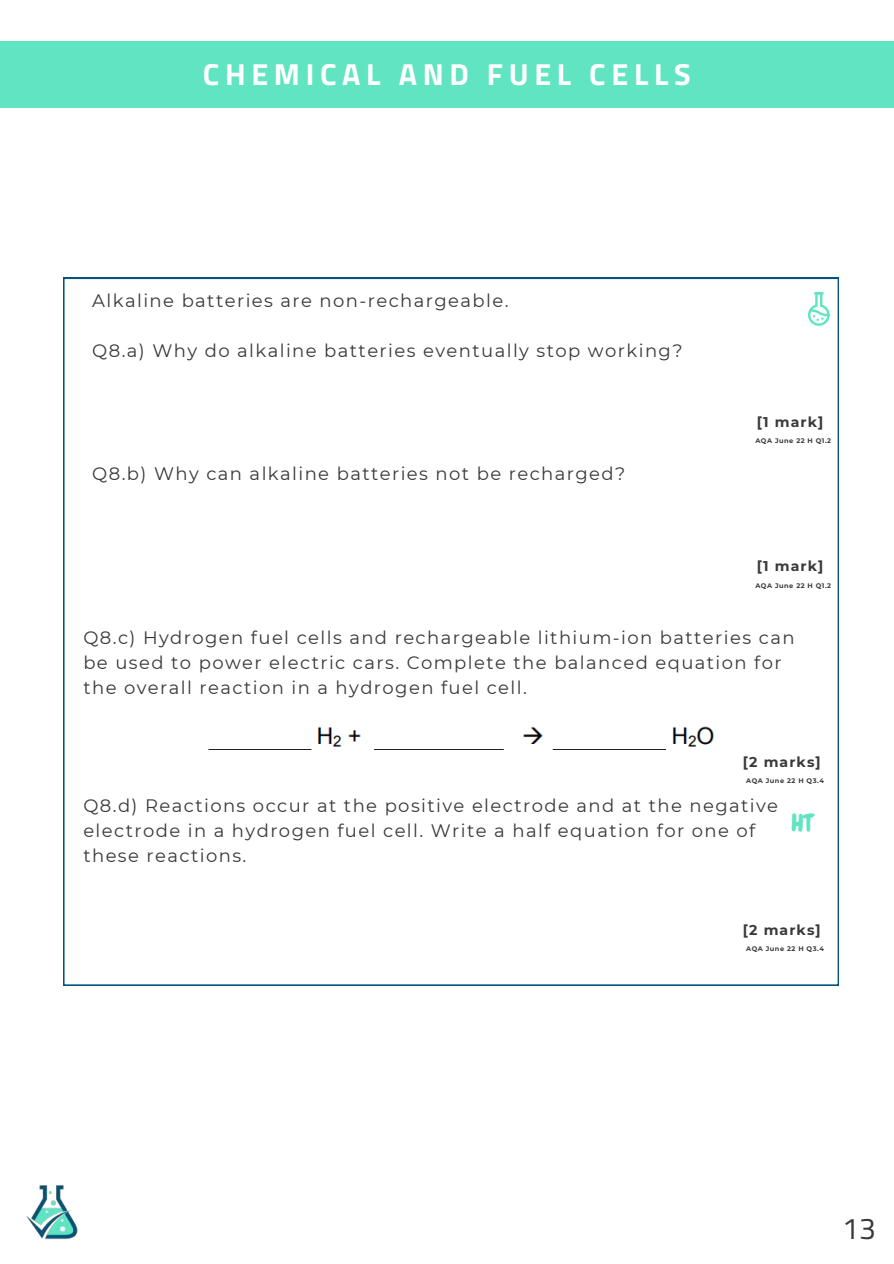
<style>
.page{position:relative;width:894px;height:1264px;background:#fff}
.page>*{position:absolute;margin:0;border:0;box-sizing:border-box;transform-origin:0 0}
.t1{font:700 30.45px "Titillium Web";letter-spacing:.185em;color:#fff}
.t2{font:30px "Titillium Web";color:#393939}
.t3{font:24px "Chewy";color:#60e4c2}
.t4{font:18px/24.8px "Montserrat";letter-spacing:.08em;color:#393939}
.t5{font:700 14.1px "Montserrat";letter-spacing:.08em;color:#393939}
.t6{font:700 6.6px "Montserrat";letter-spacing:.08em;color:#393939}
</style>
<div class="page">
<div style="left:0;top:41px;width:893px;height:67px;background:#60e4c2"></div>
<svg style="left:63px;top:278px;width:775px;height:707px"></svg>
<img style="left:26px;top:1185px;width:52px;height:55px">
<img style="left:200px;top:712px;width:520px;height:56px">
<svg style="left:807px;top:292px;width:22px;height:34px"></svg>
<h1 class="t1" style="left:203px;top:50px;width:489px">CHEMICAL AND FUEL CELLS</h1>
<p class="t4" style="left:92px;top:288px;width:417px">Alkaline batteries are non-rechargeable.</p>
<p class="t4" style="left:92px;top:338px;width:591px">Q8.a) Why do alkaline batteries eventually stop working?</p>
<p class="t4" style="left:92px;top:461px;width:534px">Q8.b) Why can alkaline batteries not be recharged?</p>
<p class="t5" style="left:756px;top:413px;width:68px">[1 mark]</p>
<p class="t6" style="left:755px;top:436px;width:77px">AQA June 22 H Q1.2</p>
<p class="t5" style="left:756px;top:557px;width:68px">[1 mark]</p>
<p class="t6" style="left:755px;top:581px;width:77px">AQA June 22 H Q1.2</p>
<p class="t4" style="left:83px;top:625px;width:712px">Q8.c) Hydrogen fuel cells and rechargeable lithium-ion batteries can be used to power electric cars. Complete the balanced equation for the overall reaction in a hydrogen fuel cell.</p>
<p class="t5" style="left:742px;top:753px;width:79px">[2 marks]</p>
<p class="t6" style="left:746px;top:776px;width:79px">AQA June 22 H Q3.4</p>
<p class="t4" style="left:83px;top:793px;width:696px">Q8.d) Reactions occur at the positive electrode and at the negative electrode in a hydrogen fuel cell. Write a half equation for one of these reactions.</p>
<h3 class="t3" style="left:790px;top:807px;width:23px">HT</h3>
<p class="t5" style="left:742px;top:921px;width:79px">[2 marks]</p>
<p class="t6" style="left:746px;top:945px;width:79px">AQA June 22 H Q3.4</p>
<h2 class="t2" style="left:842px;top:1205px;width:35px">13</h2>
</div>
